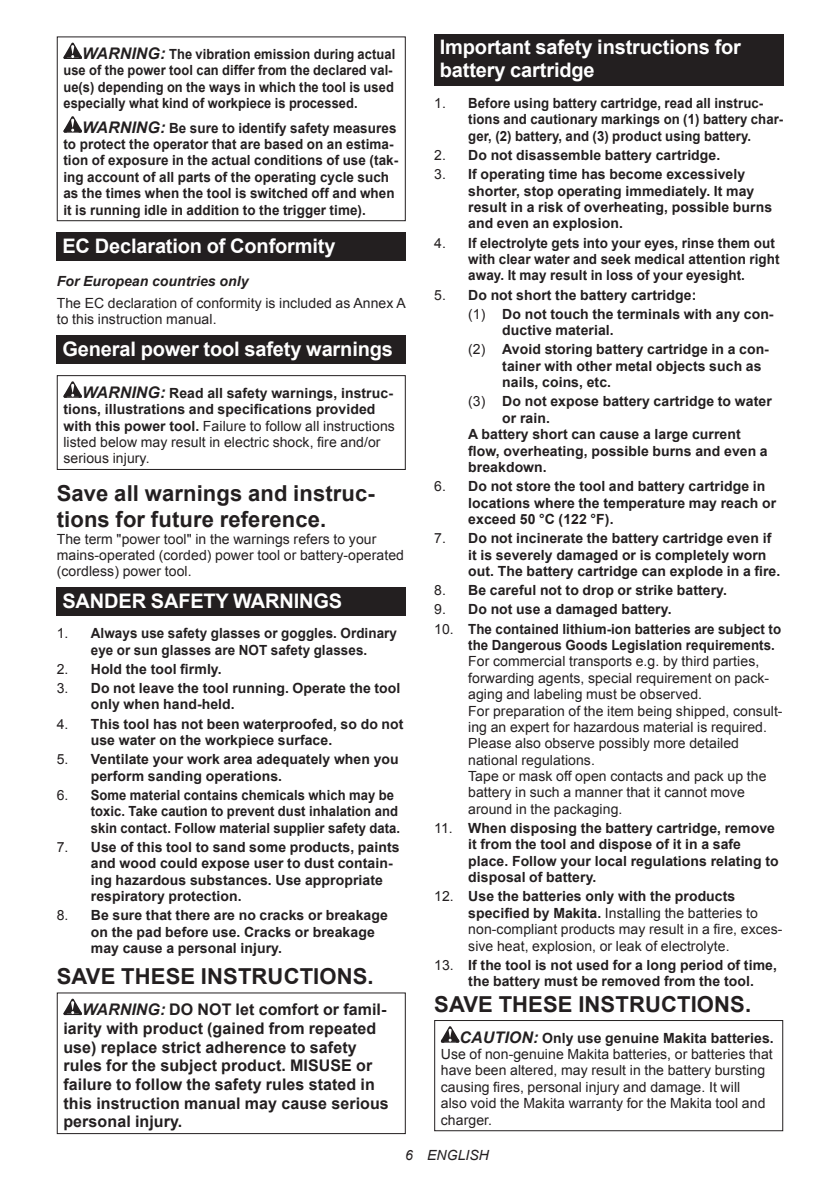
<style>
.page{position:relative;width:840px;height:1191px;background:#fff}
.page>*{position:absolute;margin:0;border:0;box-sizing:border-box;transform-origin:0 0}
.t1{font:700 22px/25.8px "Arial";letter-spacing:.005em;color:#231f20}
.t2{font:700 20px/23.4px "Arial";letter-spacing:-.01em;color:#fff}
.t3{font:700 16px/18.8px "Arial";letter-spacing:.005em;color:#231f20}
.t4{font:700 14px/16.4px "Arial";letter-spacing:.005em;color:#231f20}
.t5{font:14px/16.4px "Arial";letter-spacing:.005em;color:#231f20}
.t6{font:700 14px/16.4px "Arial";letter-spacing:.005em;color:#231f20;scale:.96 1}
.t7{font:700 14px/16.4px "Arial";letter-spacing:.005em;color:#231f20;scale:.92 1}
.t8{font:700 14px/16.4px "Arial";letter-spacing:.005em;color:#231f20;scale:.93 1}
.t9{font:700 14px/16.4px "Arial";letter-spacing:.005em;color:#231f20;scale:.94 1}
.t10{font:700 14px/16.4px "Arial";letter-spacing:.005em;color:#231f20;scale:.95 1}
.t11{font:italic 700 14px "Arial";letter-spacing:.005em;color:#231f20}
.t12{font:italic 14px "Arial";letter-spacing:.005em;color:#231f20}
.s1{font-style:italic;font-size:16px}
.s2{font-weight:400}
.s3{font-style:italic}
.s4{font-weight:700}
.s5{font-weight:700;font-style:italic;font-size:16px}
</style>
<div class="page">
<svg style="left:63px;top:43px;width:19px;height:16px"></svg>
<svg style="left:63px;top:116px;width:19px;height:17px"></svg>
<div style="left:57px;top:36px;width:348px;height:185px;border:1px solid #231f20"></div>
<div style="left:57px;top:232px;width:348px;height:29px;background:#231f20"></div>
<div style="left:57px;top:336px;width:348px;height:28px;background:#231f20"></div>
<svg style="left:63px;top:381px;width:19px;height:17px"></svg>
<div style="left:57px;top:375px;width:348px;height:95px;border:1px solid #231f20"></div>
<div style="left:57px;top:587px;width:348px;height:29px;background:#231f20"></div>
<svg style="left:63px;top:998px;width:19px;height:17px"></svg>
<div style="left:57px;top:992px;width:348px;height:142px;border:1px solid #231f20"></div>
<div style="left:434px;top:34px;width:348px;height:52px;background:#231f20"></div>
<svg style="left:440px;top:1026px;width:19px;height:16px"></svg>
<div style="left:434px;top:1020px;width:348px;height:111px;border:1px solid #231f20"></div>
<p class="t7" style="left:63px;top:46px;width:362px;text-indent:19px"><span class="s1">WARNING:</span> The vibration emission during actual use of the power tool can differ from the declared val&shy;ue(s) depending on the ways in which the tool is used especially what kind of workpiece is processed.</p>
<p class="t6" style="left:63px;top:120px;width:350px;text-indent:19px"><span class="s1">WARNING:</span> Be sure to identify safety measures to protect the operator that are based on an estima&shy;tion of exposure in the actual conditions of use (tak&shy;ing account of all parts of the operating cycle such as the times when the tool is switched off and when it is running idle in addition to the trigger time).</p>
<h2 class="t2" style="left:62px;top:234px;width:274px">EC Declaration of Conformity</h2>
<p class="t11" style="left:57px;top:272px;width:193px">For European countries only</p>
<p class="t5" style="left:57px;top:295px;width:350px">The EC declaration of conformity is included as Annex A to this instruction manual.</p>
<h2 class="t2" style="left:62px;top:337px;width:332px">General power tool safety warnings</h2>
<p class="t4" style="left:63px;top:385px;width:333px;text-indent:19px"><span class="s1">WARNING:</span> Read all safety warnings, instruc&shy;tions, illustrations and specifications provided with this power tool. <span class="s2">Failure to follow all instructions listed below may result in electric shock, fire and/or serious injury.</span></p>
<h1 class="t1" style="left:57px;top:481px;width:319px">Save all warnings and instruc&shy;tions for future reference.</h1>
<p class="t5" style="left:57px;top:530px;width:348px">The term "power tool" in the warnings refers to your mains-operated (corded) power tool or battery-operated (cordless) power tool.</p>
<h2 class="t2" style="left:62px;top:589px;width:281px">SANDER SAFETY WARNINGS</h2>
<p class="t6" style="left:57px;top:625px;width:356px;text-align:center"><span class="s2">1.</span> Always use safety glasses or goggles. Ordinary eye or sun glasses are NOT safety glasses.</p>
<p class="t4" style="left:57px;top:661px;width:166px"><span class="s2">2.</span> Hold the tool firmly.</p>
<p class="t4" style="left:91px;top:680px;width:311px;text-indent:-34px"><span class="s2">3.</span> Do not leave the tool running. Operate the tool only when hand-held.</p>
<p class="t4" style="left:91px;top:716px;width:314px;text-indent:-34px"><span class="s2">4.</span> This tool has not been waterproofed, so do not use water on the workpiece surface.</p>
<p class="t4" style="left:91px;top:751px;width:309px;text-indent:-34px"><span class="s2">5.</span> Ventilate your work area adequately when you perform sanding operations.</p>
<p class="t8" style="left:91px;top:787px;width:334px;text-indent:-34px"><span class="s2">6.</span> Some material contains chemicals which may be toxic. Take caution to prevent dust inhalation and skin contact. Follow material supplier safety data.</p>
<p class="t4" style="left:91px;top:839px;width:310px;text-indent:-34px"><span class="s2">7.</span> Use of this tool to sand some products, paints and wood could expose user to dust contain&shy;ing hazardous substances. Use appropriate respiratory protection.</p>
<p class="t4" style="left:91px;top:907px;width:298px;text-indent:-34px"><span class="s2">8.</span> Be sure that there are no cracks or breakage on the pad before use. Cracks or breakage may cause a personal injury.</p>
<h1 class="t1" style="left:57px;top:964px;width:318px">SAVE THESE INSTRUCTIONS.</h1>
<p class="t3" style="left:63px;top:1000px;width:327px;text-indent:19px"><span class="s3">WARNING:</span> DO NOT let comfort or famil&shy;iarity with product (gained from repeated use) replace strict adherence to safety rules for the subject product. MISUSE or failure to follow the safety rules stated in this instruction manual may cause serious personal injury.</p>
<h2 class="t2" style="left:439px;top:36px;width:302px">Important safety instructions for battery cartridge</h2>
<p class="t9" style="left:468px;top:95px;width:336px;text-indent:-34px"><span class="s2">1.</span> Before using battery cartridge, read all instruc&shy;tions and cautionary markings on (1) battery char&shy;ger, (2) battery, and (3) product using battery.</p>
<p class="t4" style="left:434px;top:147px;width:287px"><span class="s2">2.</span> Do not disassemble battery cartridge.</p>
<p class="t4" style="left:468px;top:166px;width:305px;text-indent:-34px"><span class="s2">3.</span> If operating time has become excessively shorter, stop operating immediately. It may result in a risk of overheating, possible burns and even an explosion.</p>
<p class="t6" style="left:468px;top:235px;width:325px;text-indent:-34px"><span class="s2">4.</span> If electrolyte gets into your eyes, rinse them out with clear water and seek medical attention right away. It may result in loss of your eyesight.</p>
<p class="t4" style="left:468px;top:285px;width:307px;line-height:19.2px;text-indent:-34px"><span class="s2">5.</span> Do not short the battery cartridge:<br><span class="s2">(1)</span> Do not touch the terminals with any con-</p>
<p class="t4" style="left:468px;top:321px;width:302px;line-height:19.2px;text-indent:34px">ductive material.<br><span class="s2">(2)</span> Avoid storing battery cartridge in a con-</p>
<p class="t4" style="left:502px;top:358px;width:260px">tainer with other metal objects such as nails, coins, etc.</p>
<p class="t4" style="left:468px;top:394px;width:305px"><span class="s2">(3)</span> Do not expose battery cartridge to water</p>
<p class="t4" style="left:502px;top:410px;width:49px">or rain.</p>
<p class="t4" style="left:468px;top:426px;width:274px">A battery short can cause a large current</p>
<p class="t4" style="left:468px;top:443px;width:301px">flow, overheating, possible burns and even a</p>
<p class="t4" style="left:468px;top:459px;width:80px">breakdown.</p>
<p class="t4" style="left:468px;top:478px;width:309px;text-indent:-34px"><span class="s2">6.</span> Do not store the tool and battery cartridge in locations where the temperature may reach or exceed 50 °C (122 °F).</p>
<p class="t4" style="left:468px;top:530px;width:313px;text-indent:-34px"><span class="s2">7.</span> Do not incinerate the battery cartridge even if it is severely damaged or is completely worn out. The battery cartridge can explode in a fire.</p>
<p class="t4" style="left:434px;top:582px;width:294px"><span class="s2">8.</span> Be careful not to drop or strike battery.</p>
<p class="t4" style="left:434px;top:601px;width:239px"><span class="s2">9.</span> Do not use a damaged battery.</p>
<p class="t10" style="left:468px;top:621px;width:331px;text-indent:-34px"><span class="s2">10.</span> The contained lithium-ion batteries are subject to the Dangerous Goods Legislation requirements.</p>
<p class="t5" style="left:468px;top:653px;width:316px">For commercial transports e.g. by third parties, forwarding agents, special requirement on pack&shy;aging and labeling must be observed.<br>For preparation of the item being shipped, consult&shy;ing an expert for hazardous material is required.<br>Please also observe possibly more detailed national regulations.<br>Tape or mask off open contacts and pack up the battery in such a manner that it cannot move around in the packaging.</p>
<p class="t4" style="left:468px;top:820px;width:312px;text-indent:-34px"><span class="s2">11.</span> When disposing the battery cartridge, remove it from the tool and dispose of it in a safe place. Follow your local regulations relating to disposal of battery.</p>
<p class="t5" style="left:468px;top:888px;width:315px;text-indent:-34px">12. <span class="s4">Use the batteries only with the products specified by Makita.</span> Installing the batteries to non-compliant products may result in a fire, exces&shy;sive heat, explosion, or leak of electrolyte.</p>
<p class="t4" style="left:468px;top:957px;width:310px;text-indent:-34px"><span class="s2">13.</span> If the tool is not used for a long period of time, the battery must be removed from the tool.</p>
<h1 class="t1" style="left:434px;top:992px;width:318px">SAVE THESE INSTRUCTIONS.</h1>
<p class="t5" style="left:440px;top:1029px;width:334px;text-indent:19px"><span class="s5">CAUTION:</span> <span class="s4">Only use genuine Makita batteries.<br></span>Use of non-genuine Makita batteries, or batteries that have been altered, may result in the battery bursting causing fires, personal injury and damage. It will<br>also void the Makita warranty for the Makita tool and charger.</p>
<p class="t12" style="left:405px;top:1146px;width:85px">6 ENGLISH</p>
</div>
